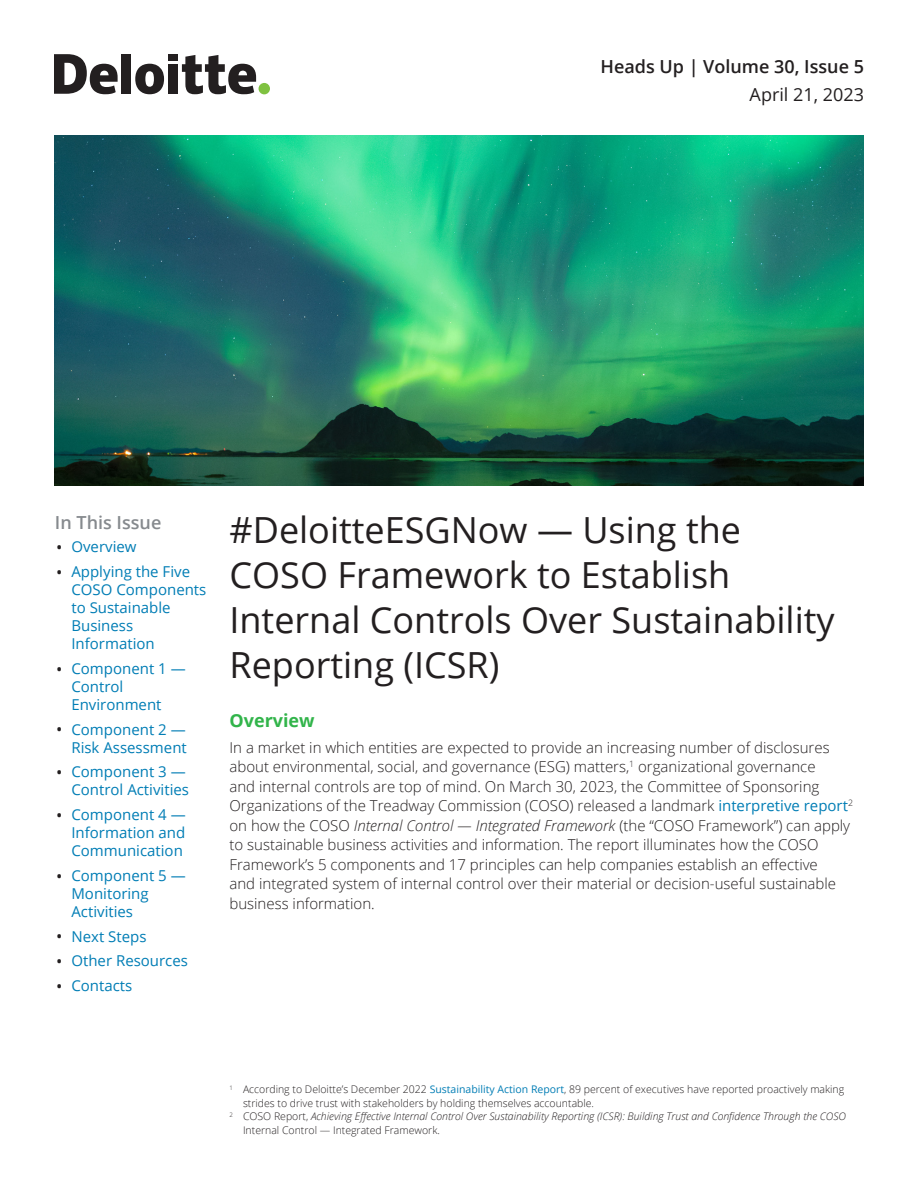
<style>
.page{position:relative;width:918px;height:1188px;background:#fff}
.page>*{position:absolute;margin:0;border:0;box-sizing:border-box;transform-origin:0 0}
.HeadsUp_Title{font:36px/45px "Open Sans";color:#231f20}
.Subhead_B__Bold{font:600 18px "Open Sans";color:#231f20}
.Subhead_D__Regular_B{font:18px "Open Sans";color:#231f20}
.TOC_In_This_Issue{font:600 18px "Open Sans";color:#868a8e}
.Subhead_A__Bold_Colo{font:700 18px "Open Sans";color:#31b44a}
.Body{font:300 15px/19.5px "Open Sans";color:#231f20}
.t1{font:15px/18px "Open Sans";color:#007db5}
.Footnote_text{font:300 10.5px/13.5px "Open Sans";color:#231f20}
.Footnote_text-2{font:italic 300 10.5px/13.5px "Open Sans";color:#231f20}
.s1{font-weight:300;font-size:24px;color:#231f20}
.s2{font-weight:400;color:#007db5}
.s3{font-style:italic}
.s4{font-style:normal}
</style>
<div class="page">
<img style="left:54px;top:135px;width:810px;height:351px">
<div style="left:259px;top:83px;width:11px;height:11px;background:#7fc241;border-radius:50%"></div>
<div style="left:121px;top:54px;width:10px;height:40px;background:#231f20"></div>
<svg style="left:135px;top:64px;width:29px;height:30px"></svg>
<div style="left:168px;top:64px;width:10px;height:30px;background:#231f20"></div>
<div style="left:168px;top:54px;width:10px;height:7px;background:#231f20"></div>
<svg style="left:182px;top:55px;width:74px;height:39px"></svg>
<svg style="left:54px;top:54px;width:64px;height:40px"></svg>
<p class="Subhead_B__Bold" style="left:600px;top:54px;width:265px">Heads Up | Volume 30, Issue 5</p>
<p class="Subhead_D__Regular_B" style="left:750px;top:82px;width:116px">April 21, 2023</p>
<p class="TOC_In_This_Issue" style="left:55px;top:510px;width:108px">In This Issue</p>
<p class="t1" style="left:55px;top:538px;width:83px"><span class="s1">•</span> Overview</p>
<p class="t1" style="left:71px;top:562px;width:136px;text-indent:-16px"><span class="s1">•</span> Applying the Five<br>COSO Components to Sustainable<br>Business<br>Information</p>
<p class="t1" style="left:71px;top:659px;width:116px;text-indent:-16px"><span class="s1">•</span> Component 1 —<br>Control<br>Environment</p>
<p class="t1" style="left:55px;top:720px;width:133px;text-align:right"><span class="s1">•</span> Component 2 —<br>Risk Assessment</p>
<p class="t1" style="left:55px;top:763px;width:136px;text-align:right"><span class="s1">•</span> Component 3 —<br>Control Activities</p>
<p class="t1" style="left:71px;top:805px;width:116px;text-align:justify;text-indent:-16px"><span class="s1">•</span> Component 4 — Information and Communication</p>
<p class="t1" style="left:71px;top:866px;width:116px;text-indent:-16px"><span class="s1">•</span> Component 5 —<br>Monitoring<br>Activities</p>
<p class="t1" style="left:55px;top:927px;width:93px"><span class="s1">•</span> Next Steps</p>
<p class="t1" style="left:55px;top:952px;width:135px"><span class="s1">•</span> Other Resources</p>
<p class="t1" style="left:55px;top:976px;width:79px"><span class="s1">•</span> Contacts</p>
<p class="HeadsUp_Title" style="left:230px;top:506px;width:607px">#DeloitteESGNow — Using the<br>COSO Framework to Establish<br>Internal Controls Over Sustainability<br>Reporting (ICSR)</p>
<p class="Subhead_A__Bold_Colo" style="left:230px;top:707px;width:87px">Overview</p>
<p class="Body" style="left:230px;top:737px;width:625px">In a market in which entities are expected to provide an increasing number of disclosures about environmental, social, and governance (ESG) matters,<sup>1</sup> organizational governance<br>and internal controls are top of mind. On March 30, 2023, the Committee of Sponsoring Organizations of the Treadway Commission (COSO) released a landmark <span class="s2">interpretive report</span><sup>2 </sup>on how the COSO <span class="s3">Internal Control — Integrated Framework</span> (the “COSO Framework”) can apply to sustainable business activities and information. The report illuminates how the COSO Framework’s 5 components and 17 principles can help companies establish an effective<br>and integrated system of internal control over their material or decision-useful sustainable business information.</p>
<p class="Footnote_text" style="left:243px;top:1083px;width:603px;text-indent:-14px"><sup>1</sup> According to Deloitte’s December 2022 <span class="s2">Sustainability Action Report</span>, 89 percent of executives have reported proactively making strides to drive trust with stakeholders by holding themselves accountable.</p>
<p class="Footnote_text-2" style="left:243px;top:1110px;width:605px;text-indent:-14px"><sup>2</sup> <span class="s4">COSO Report,</span> Achieving Effective Internal Control Over Sustainability Reporting (ICSR): Building Trust and Confidence Through the COSO<br><span class="s4">Internal Control — Integrated Framework.</span></p>
</div>
